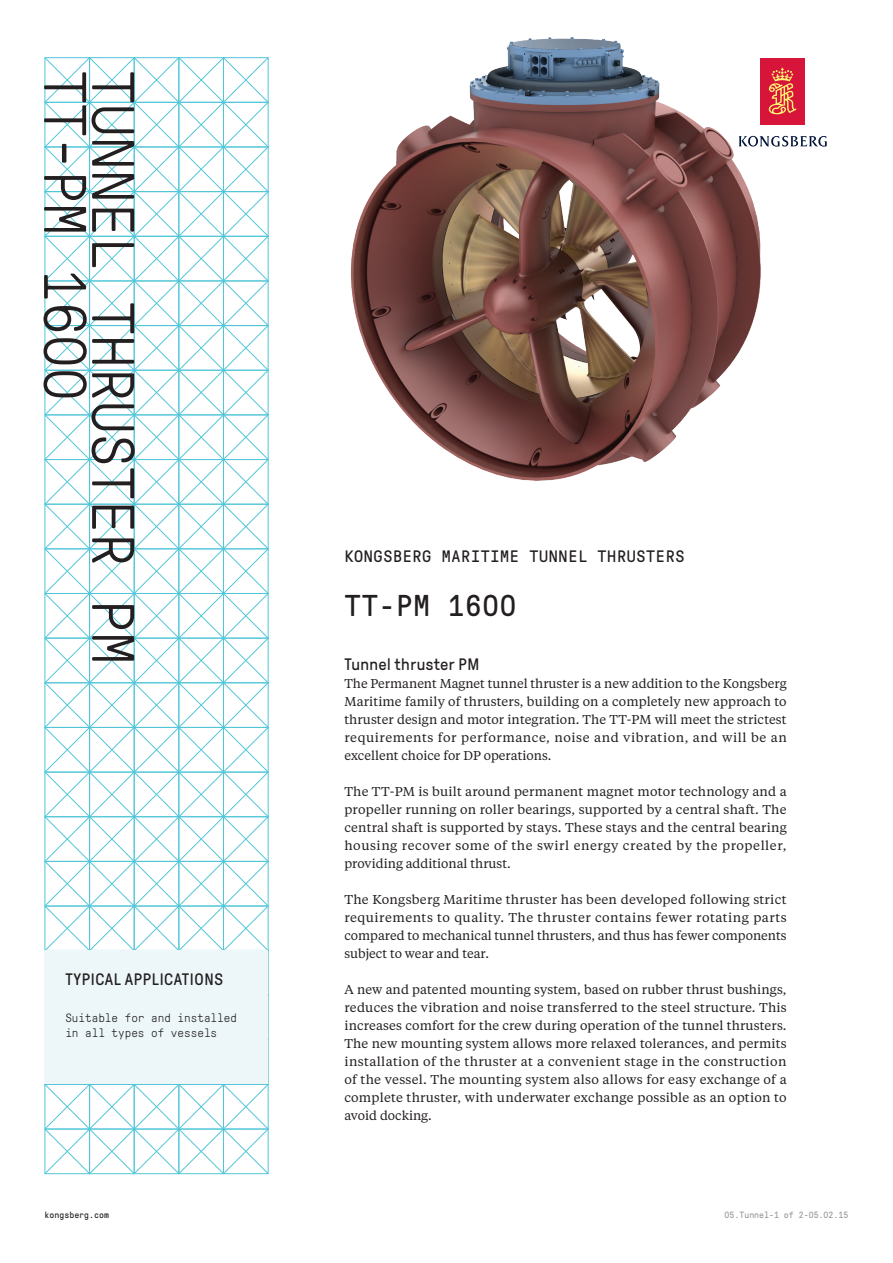
<style>
.page{position:relative;width:893px;height:1263px;background:#fff}
.page>*{position:absolute;margin:0;border:0;box-sizing:border-box;transform-origin:0 0}
.t1{font:300 60px "GT Pressura Mono";color:#231f20}
.t2{font:30px "GT Pressura Mono";letter-spacing:.025em;color:#231f20}
.t3{font:16.5px "GT Pressura";letter-spacing:.03em;color:#231f20}
.t4{font:16.5px "GT Pressura Mono";letter-spacing:.04em;color:#231f20}
.t5{font:12.75px/18px "Tiempos Text";color:#231f20;text-align:justify}
.t6{font:300 12px/15px "GT Pressura Mono";color:#231f20}
.t7{font:9px "GT Pressura Mono";color:#97999c}
.t8{font:9px "GT Pressura Mono";color:#231f20}
</style>
<div class="page">
<img style="left:350px;top:37px;width:455px;height:444px">
<svg style="left:44px;top:57px;width:225px;height:1117px"></svg>
<div style="left:761px;top:58px;width:44px;height:66px;background:#d71439"></div>
<svg style="left:769px;top:68px;width:28px;height:47px"></svg>
<svg style="left:739px;top:136px;width:88px;height:11px"></svg>
<div style="left:44px;top:950px;width:224px;height:134px;background:#edf7f9"></div>
<h1 class="t1" style="left:97px;top:71px;width:332px;rotate:90deg">TT-PM 1600</h1>
<h1 class="t1" style="left:145px;top:71px;width:596px;rotate:90deg">TUNNEL THRUSTER PM</h1>
<p class="t3" style="left:65px;top:970px;width:159px">TYPICAL APPLICATIONS</p>
<p class="t6" style="left:65px;top:1010px;width:173px">Suitable for and installed in all types of vessels</p>
<p class="t4" style="left:344px;top:547px;width:342px">KONGSBERG MARITIME TUNNEL THRUSTERS</p>
<h2 class="t2" style="left:344px;top:589px;width:173px">TT-PM 1600</h2>
<p class="t3" style="left:344px;top:655px;width:136px">Tunnel thruster PM</p>
<p class="t5" style="left:344px;top:673px;width:444px">The Permanent Magnet tunnel thruster is a new addition to the Kongsberg Maritime family of thrusters, building on a completely new approach to thruster design and motor integration. The TT-PM will meet the strictest requirements for performance, noise and vibration, and will be an excellent choice for DP operations.</p>
<p class="t5" style="left:344px;top:781px;width:444px">The TT-PM is built around permanent magnet motor technology and a propeller running on roller bearings, supported by a central shaft. The central shaft is supported by stays. These stays and the central bearing housing recover some of the swirl energy created by the propeller, providing additional thrust.</p>
<p class="t5" style="left:344px;top:889px;width:444px">The Kongsberg Maritime thruster has been developed following strict requirements to quality. The thruster contains fewer rotating parts compared to mechanical tunnel thrusters, and thus has fewer components subject to wear and tear.</p>
<p class="t5" style="left:344px;top:979px;width:444px">A new and patented mounting system, based on rubber thrust bushings, reduces the vibration and noise transferred to the steel structure. This increases comfort for the crew during operation of the tunnel thrusters.<br>The new mounting system allows more relaxed tolerances, and permits installation of the thruster at a convenient stage in the construction of the vessel. The mounting system also allows for easy exchange of a complete thruster, with underwater exchange possible as an option to avoid docking.</p>
<p class="t8" style="left:45px;top:1210px;width:66px">kongsberg.com</p>
<p class="t7" style="left:725px;top:1210px;width:125px">05.Tunnel-1 of 2-05.02.15</p>
</div>
